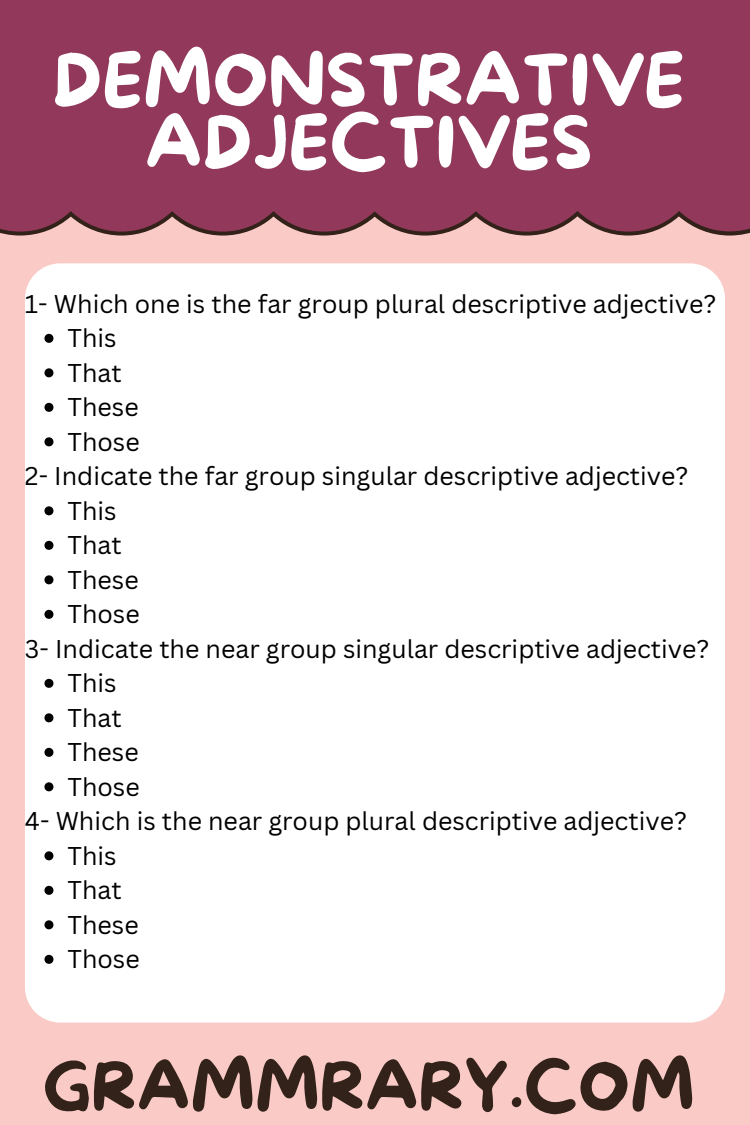
<style>
.page{position:relative;width:750px;height:1125px;background:#facbc6}
.page>*{position:absolute;margin:0;border:0;box-sizing:border-box;transform-origin:0 0}
.t1{font:71.9px/62.2px "More Sugar";color:#fff;text-align:center}
.t2{font:66.8px "More Sugar";color:#332219}
.t3{font:25px "Canva Sans";color:#000}
</style>
<div class="page">
<div style="left:0;top:0;width:750px;height:235px;background:#92395b"></div>
<div style="left:25px;top:263px;width:700px;height:760px;background:#fff;border-radius:35px"></div>
<svg style="left:44px;top:334px;width:9px;height:9px"></svg>
<svg style="left:44px;top:368px;width:9px;height:9px"></svg>
<svg style="left:44px;top:403px;width:9px;height:9px"></svg>
<svg style="left:44px;top:437px;width:9px;height:9px"></svg>
<svg style="left:44px;top:506px;width:9px;height:9px"></svg>
<svg style="left:44px;top:541px;width:9px;height:9px"></svg>
<svg style="left:44px;top:575px;width:9px;height:9px"></svg>
<svg style="left:44px;top:610px;width:9px;height:9px"></svg>
<svg style="left:44px;top:679px;width:9px;height:9px"></svg>
<svg style="left:44px;top:713px;width:9px;height:9px"></svg>
<svg style="left:44px;top:748px;width:9px;height:9px"></svg>
<svg style="left:44px;top:782px;width:9px;height:9px"></svg>
<svg style="left:44px;top:851px;width:9px;height:9px"></svg>
<svg style="left:44px;top:886px;width:9px;height:9px"></svg>
<svg style="left:44px;top:920px;width:9px;height:9px"></svg>
<svg style="left:44px;top:955px;width:9px;height:9px"></svg>
<p class="t1" style="left:52px;top:53px;width:634px">DEMONSTRATIVE<br>ADJECTIVES</p>
<p class="t3" style="left:25px;top:286px;width:693px">1- Which one is the far group plural descriptive adjective?</p>
<p class="t3" style="left:67px;top:321px;width:51px">This</p>
<p class="t3" style="left:67px;top:355px;width:56px">That</p>
<p class="t3" style="left:67px;top:390px;width:73px">These</p>
<p class="t3" style="left:67px;top:424px;width:74px">Those</p>
<p class="t3" style="left:25px;top:459px;width:665px">2- Indicate the far group singular descriptive adjective?</p>
<p class="t3" style="left:67px;top:493px;width:51px">This</p>
<p class="t3" style="left:67px;top:528px;width:56px">That</p>
<p class="t3" style="left:67px;top:562px;width:73px">These</p>
<p class="t3" style="left:67px;top:597px;width:74px">Those</p>
<p class="t3" style="left:25px;top:631px;width:686px">3- Indicate the near group singular descriptive adjective?</p>
<p class="t3" style="left:67px;top:666px;width:51px">This</p>
<p class="t3" style="left:67px;top:700px;width:56px">That</p>
<p class="t3" style="left:67px;top:735px;width:73px">These</p>
<p class="t3" style="left:67px;top:769px;width:74px">Those</p>
<p class="t3" style="left:25px;top:804px;width:663px">4- Which is the near group plural descriptive adjective?</p>
<p class="t3" style="left:67px;top:838px;width:51px">This</p>
<p class="t3" style="left:67px;top:873px;width:56px">That</p>
<p class="t3" style="left:67px;top:907px;width:73px">These</p>
<p class="t3" style="left:67px;top:942px;width:74px">Those</p>
<h1 class="t2" style="left:43px;top:1050px;width:654px">GRAMMRARY.COM</h1>
</div>
